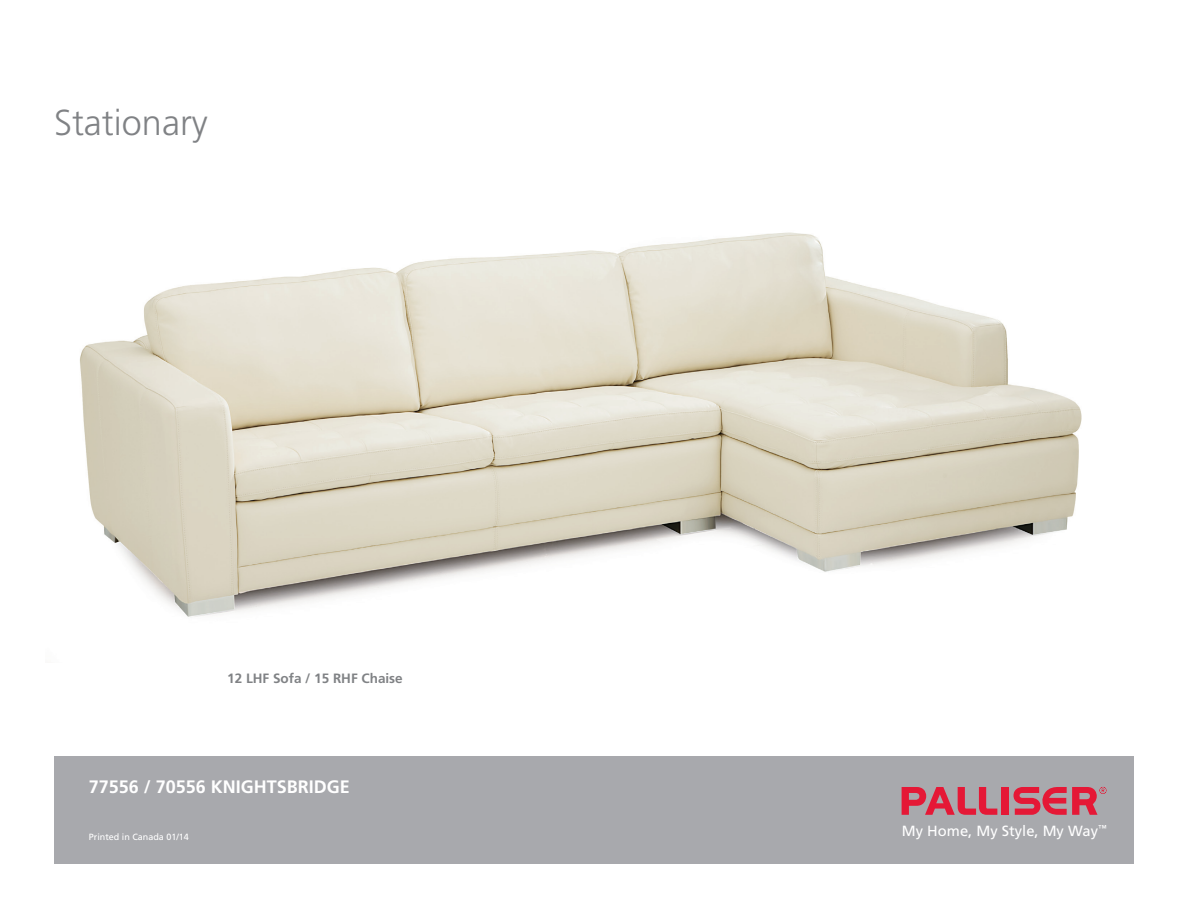
<style>
.page{position:relative;width:1188px;height:918px;background:#fff}
.page>*{position:absolute;margin:0;border:0;box-sizing:border-box;transform-origin:0 0}
.t1{font:300 36px "Frutiger";color:#808285}
.t2{font:700 18px "Frutiger";color:#fff}
.t3{font:14.7px "Frutiger";color:#fff}
.t4{font:700 13.5px "Frutiger";color:#808285}
.t5{font:9px "Frutiger";color:#fff}
</style>
<div class="page">
<img style="left:80px;top:232px;width:1002px;height:385px">
<div style="left:54px;top:756px;width:1080px;height:108px;background:#a8a9ad"></div>
<svg style="left:902px;top:787px;width:95px;height:28px"></svg>
<div style="left:1001px;top:787px;width:7px;height:28px;background:#e51836"></div>
<svg style="left:1014px;top:787px;width:93px;height:28px"></svg>
<h1 class="t1" style="left:54px;top:102px;width:155px">Stationary</h1>
<p class="t4" style="left:227px;top:671px;width:177px">12 LHF Sofa / 15 RHF Chaise</p>
<p class="t2" style="left:89px;top:776px;width:263px">77556 / 70556 KNIGHTSBRIDGE</p>
<p class="t5" style="left:89px;top:832px;width:102px">Printed in Canada 01/14</p>
<p class="t3" style="left:902px;top:822px;width:206px">My Home, My Style, My Way<sup>™</sup></p>
</div>
